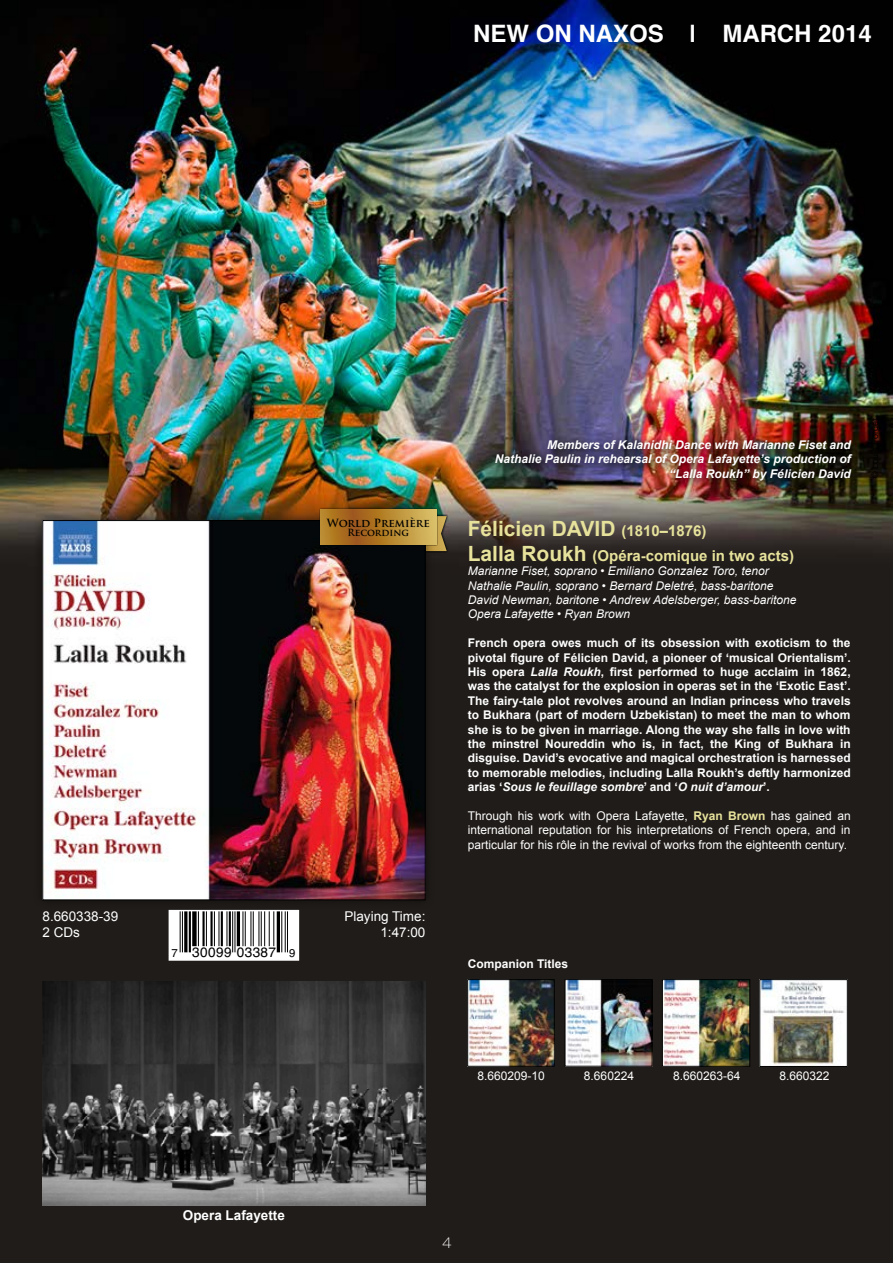
<style>
.page{position:relative;width:893px;height:1263px;background:#fff}
.page>*{position:absolute;margin:0;border:0;box-sizing:border-box;transform-origin:0 0}
.t1{font:700 24px "Helvetica";color:#fff}
.t2{font:700 21px "Arial";color:#e7e29b}
.t3{font:700 15px "Arial";color:#e7e29b}
.t4{font:100 expanded 15px "Helvetica Neue";color:#fff}
.t5{font:13.65px "Helvetica";letter-spacing:.025em;color:#000}
.t6{font:13.5px/16.2px "Arial";color:#fff}
.t7{font:700 13.5px "Arial";color:#fff}
.t8{font:700 12px/14.4px "Arial";color:#fff;text-align:justify}
.t9{font:12px/14.4px "Arial";color:#fff;text-align:justify}
.t10{font:italic 12px/14.4px "Arial";color:#fff}
.t11{font:italic 700 12px/14.4px "Arial";color:#fff;text-align:right}
.t12{font:700 11.1px "Trajan Pro";color:#000}
.t13{font:700 9.6px "Trajan Pro";color:#000}
.s1{font-size:11.4px}
.s2{font-size:15px}
.s3{font-size:21px}
.s4{font-style:italic}
.s5{font-weight:700;color:#e7e29b}
</style>
<div class="page">
<img style="left:0;top:0;width:893px;height:1263px">
<svg style="left:435px;top:514px;width:14px;height:38px"></svg>
<svg style="left:435px;top:516px;width:12px;height:35px"></svg>
<img style="left:42px;top:982px;width:383px;height:224px">
<svg style="left:168px;top:910px;width:132px;height:51px"></svg>
<div style="left:33px;top:511px;width:402px;height:399px;background:#000;opacity:.5"></div>
<img style="left:45px;top:522px;width:378px;height:376px">
<img style="left:489px;top:434px;width:375px;height:58px">
<img style="left:469px;top:981px;width:83px;height:83px">
<div style="left:467px;top:979px;width:87px;height:87px;border:1px solid #000"></div>
<img style="left:567px;top:981px;width:83px;height:83px">
<div style="left:565px;top:979px;width:87px;height:87px;border:1px solid #000"></div>
<img style="left:664px;top:981px;width:84px;height:83px">
<div style="left:662px;top:979px;width:88px;height:87px;border:1px solid #000"></div>
<img style="left:762px;top:981px;width:83px;height:83px">
<svg style="left:319px;top:508px;width:118px;height:38px"></svg>
<svg style="left:320px;top:510px;width:116px;height:35px;background:#b78432"></svg>
<h1 class="t1" style="left:473px;top:15px;width:400px">NEW ON NAXOS | MARCH 2014</h1>
<p class="t12" style="left:327px;top:516px;width:104px">World Première</p>
<p class="t13" style="left:348px;top:527px;width:63px">Recording</p>
<p class="t6" style="left:43px;top:908px;width:77px">8.660338-39<br>2 CDs</p>
<p class="t6" style="left:344px;top:908px;width:83px;text-align:right">Playing Time:<br>1:47:00</p>
<p class="t5" style="left:172px;top:941px;width:125px"><span class="s1">7</span> 30099 03387 <span class="s1">9</span></p>
<p class="t11" style="left:495px;top:438px;width:357px">Members of Kalanidhi Dance with Marianne Fiset and<br>Nathalie Paulin in rehearsal of Opera Lafayette’s production of “Lalla Roukh” by Félicien David</p>
<h2 class="t2" style="left:468px;top:514px;width:240px">Félicien DAVID <span class="s2">(1810–1876)</span></h2>
<p class="t3" style="left:468px;top:546px;width:328px"><span class="s3">Lalla Roukh</span> (Opéra-comique in two acts)</p>
<p class="t10" style="left:468px;top:564px;width:330px">Marianne Fiset, soprano • Emiliano Gonzalez Toro, tenor Nathalie Paulin, soprano • Bernard Deletré, bass-baritone David Newman, baritone • Andrew Adelsberger, bass-baritone Opera Lafayette • Ryan Brown</p>
<p class="t8" style="left:468px;top:636px;width:384px">French opera owes much of its obsession with exoticism to the pivotal figure of Félicien David, a pioneer of ‘musical Orientalism’.<br>His opera <span class="s4">Lalla Roukh</span>, first performed to huge acclaim in 1862, was the catalyst for the explosion in operas set in the ‘Exotic East’.<br>The fairy-tale plot revolves around an Indian princess who travels to Bukhara (part of modern Uzbekistan) to meet the man to whom she is to be given in marriage. Along the way she falls in love with the minstrel Noureddin who is, in fact, the King of Bukhara in disguise. David’s evocative and magical orchestration is harnessed to memorable melodies, including Lalla Roukh’s deftly harmonized arias ‘<span class="s4">Sous le feuillage sombre</span>’ and ‘<span class="s4">O nuit d’amour</span>’.</p>
<p class="t9" style="left:468px;top:809px;width:384px">Through his work with Opera Lafayette, <span class="s5">Ryan Brown</span> has gained an international reputation for his interpretations of French opera, and in particular for his rôle in the revival of works from the eighteenth century.</p>
<p class="t8" style="left:468px;top:957px;width:102px">Companion Titles</p>
<p class="t9" style="left:477px;top:1068px;width:69px">8.660209-10</p>
<p class="t9" style="left:584px;top:1068px;width:52px">8.660224</p>
<p class="t9" style="left:673px;top:1068px;width:69px">8.660263-64</p>
<p class="t9" style="left:779px;top:1068px;width:52px">8.660322</p>
<p class="t7" style="left:183px;top:1207px;width:104px">Opera Lafayette</p>
<p class="t4" style="left:442px;top:1233px;width:11px">4</p>
</div>
